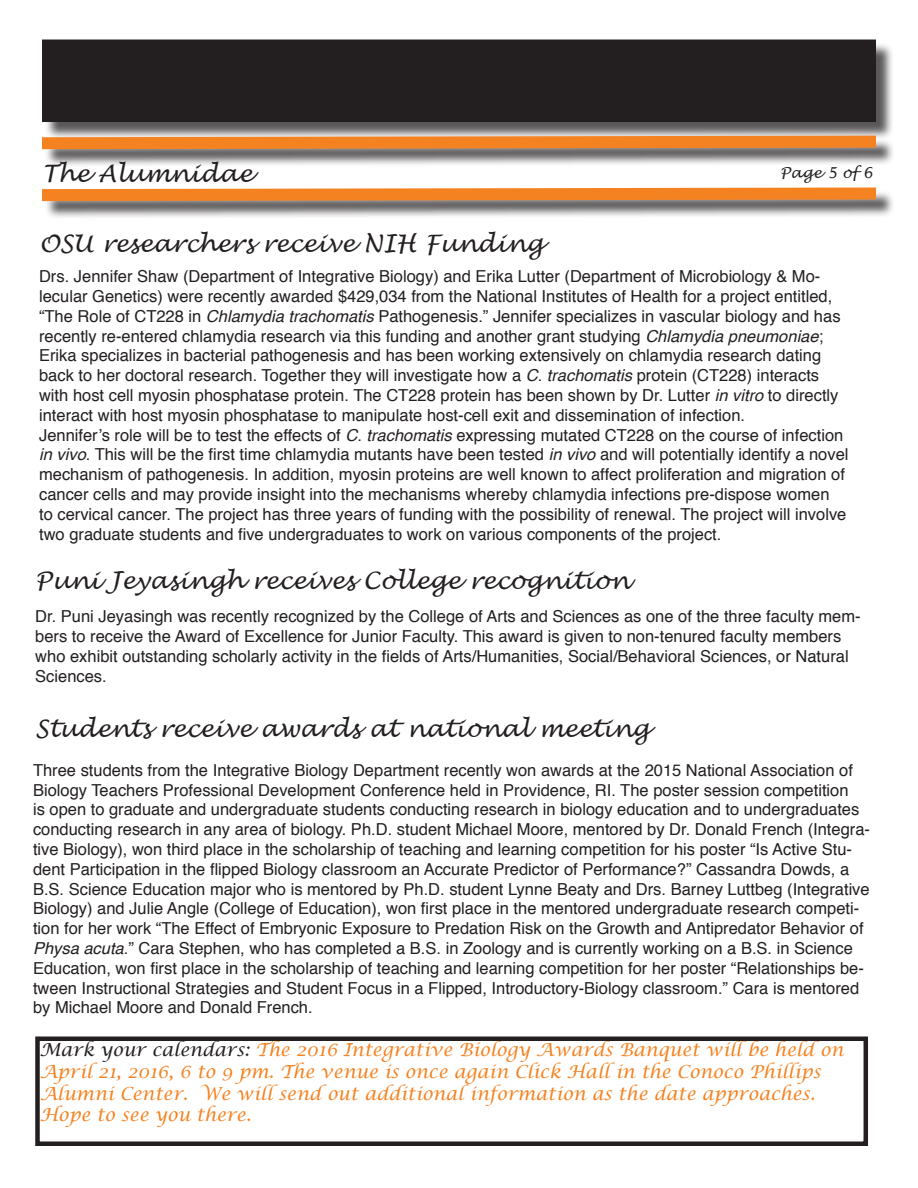
<style>
.page{position:relative;width:918px;height:1188px;background:#fff}
.page>*{position:absolute;margin:0;border:0;box-sizing:border-box;transform-origin:0 0}
.t1{font:italic 24px "Lucida Handwriting";color:#231f20}
.t2{font:italic 18px/21.6px "Lucida Calligraphy";color:#f58220}
.t3{font:16.5px/19.8px "Helvetica";color:#231f20}
.t4{font:italic 15px "Lucida Handwriting";color:#231f20}
.s1{font-style:italic}
.s2{color:#231f20}
</style>
<div class="page">
<div style="left:44px;top:42px;width:851px;height:99px;background:#231f20;opacity:.75"></div>
<div style="left:42px;top:40px;width:834px;height:82px;background:#231f20"></div>
<div style="left:44px;top:138px;width:851px;height:30px;background:#231f20;opacity:.75"></div>
<svg style="left:42px;top:130px;width:846px;height:25px"></svg>
<div style="left:44px;top:190px;width:851px;height:30px;background:#231f20;opacity:.75"></div>
<svg style="left:42px;top:187px;width:846px;height:20px"></svg>
<div style="left:35px;top:1036px;width:833px;height:110px;border:4px solid #231f20"></div>
<h1 class="t1" style="left:42px;top:159px;width:212px">The Alumnidae</h1>
<p class="t4" style="left:780px;top:164px;width:94px">Page 5 of 6</p>
<p class="t1" style="left:39px;top:229px;width:506px">OSU researchers receive NIH Funding</p>
<p class="t3" style="left:39px;top:267px;width:803px">Drs. Jennifer Shaw (Department of Integrative Biology) and Erika Lutter (Department of Microbiology &amp; Mo&shy;lecular Genetics) were recently awarded $429,034 from the National Institutes of Health for a project entitled, “The Role of CT228 in <span class="s1">Chlamydia trachomatis</span> Pathogenesis.” Jennifer specializes in vascular biology and has recently re-entered chlamydia research via this funding and another grant studying <span class="s1">Chlamydia pneumoniae</span>; Erika specializes in bacterial pathogenesis and has been working extensively on chlamydia research dating back to her doctoral research. Together they will investigate how a <span class="s1">C</span>. <span class="s1">trachomatis</span> protein (CT228) interacts with host cell myosin phosphatase protein. The CT228 protein has been shown by Dr. Lutter <span class="s1">in vitro</span> to directly interact with host myosin phosphatase to manipulate host-cell exit and dissemination of infection.</p>
<p class="t3" style="left:39px;top:425px;width:811px">Jennifer’s role will be to test the effects of <span class="s1">C</span>. <span class="s1">trachomatis</span> expressing mutated CT228 on the course of infection <span class="s1">in vivo</span>. This will be the first time chlamydia mutants have been tested <span class="s1">in vivo</span> and will potentially identify a novel mechanism of pathogenesis. In addition, myosin proteins are well known to affect proliferation and migration of cancer cells and may provide insight into the mechanisms whereby chlamydia infections pre-dispose women<br>to cervical cancer. The project has three years of funding with the possibility of renewal. The project will involve two graduate students and five undergraduates to work on various components of the project.</p>
<p class="t1" style="left:35px;top:566px;width:596px">Puni Jeyasingh receives College recognition</p>
<p class="t3" style="left:35px;top:607px;width:827px">Dr. Puni Jeyasingh was recently recognized by the College of Arts and Sciences as one of the three faculty mem&shy;bers to receive the Award of Excellence for Junior Faculty. This award is given to non-tenured faculty members who exhibit outstanding scholarly activity in the fields of Arts/Humanities, Social/Behavioral Sciences, or Natural Sciences.</p>
<p class="t1" style="left:35px;top:714px;width:616px">Students receive awards at national meeting</p>
<p class="t3" style="left:33px;top:761px;width:839px">Three students from the Integrative Biology Department recently won awards at the 2015 National Association of Biology Teachers Professional Development Conference held in Providence, RI. The poster session competition<br>is open to graduate and undergraduate students conducting research in biology education and to undergraduates conducting research in any area of biology. Ph.D. student Michael Moore, mentored by Dr. Donald French (Integra&shy;tive Biology), won third place in the scholarship of teaching and learning competition for his poster “Is Active Stu&shy;dent Participation in the flipped Biology classroom an Accurate Predictor of Performance?” Cassandra Dowds, a B.S. Science Education major who is mentored by Ph.D. student Lynne Beaty and Drs. Barney Luttbeg (Integrative Biology) and Julie Angle (College of Education), won first place in the mentored undergraduate research competi&shy;tion for her work “The Effect of Embryonic Exposure to Predation Risk on the Growth and Antipredator Behavior of <span class="s1">Physa acuta</span>.” Cara Stephen, who has completed a B.S. in Zoology and is currently working on a B.S. in Science Education, won first place in the scholarship of teaching and learning competition for her poster “Relationships be&shy;tween Instructional Strategies and Student Focus in a Flipped, Introductory-Biology classroom.” Cara is mentored by Michael Moore and Donald French.</p>
<p class="t2" style="left:40px;top:1040px;width:805px"><span class="s2">Mark your calendars:</span> The 2016 Integrative Biology Awards Banquet will be held on April 21, 2016, 6 to 9 pm. The venue is once again Click Hall in the Conoco Phillips Alumni Center. We will send out additional information as the date approaches.<br>Hope to see you there.</p>
</div>
